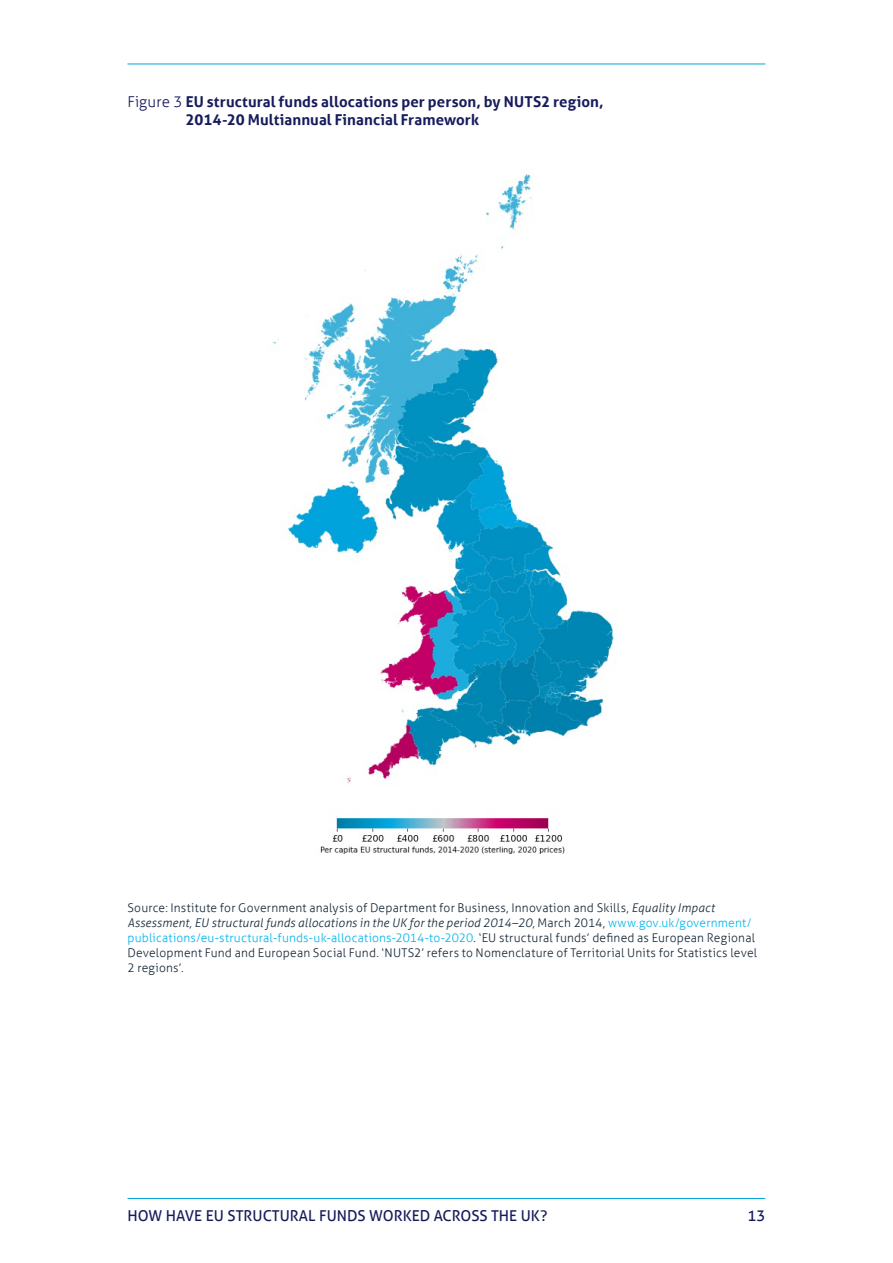
<style>
.page{position:relative;width:893px;height:1263px;background:#fff}
.page>*{position:absolute;margin:0;border:0;box-sizing:border-box;transform-origin:0 0}
.Figure_head_10_12{font:700 15px/18px "Aller";letter-spacing:.01em;color:#171c5c}
.t1{font:15px "Aller";color:#171c5c}
.Table_source{font:300 12px/15px "Aller";letter-spacing:.015em;color:#172938}
.s1{font-weight:300}
.s2{font-style:italic}
.s3{color:#00b6ef}
</style>
<div class="page">
<hr style="left:127px;top:1198px;width:638px;height:1px;background:#00a6db">
<hr style="left:127px;top:64px;width:638px;height:1px;background:#00a6db">
<img style="left:272px;top:174px;width:342px;height:679px">
<p class="Figure_head_10_12" style="left:186px;top:92px;width:419px;text-indent:-58px"><span class="s1">Figure 3</span> EU structural funds allocations per person, by NUTS2 region,<br>2014-20 Multiannual Financial Framework</p>
<p class="Table_source" style="left:127px;top:900px;width:631px">Source: Institute for Government analysis of Department for Business, Innovation and Skills, <span class="s2">Equality Impact Assessment, EU structural funds allocations in the UK for the period 2014–20</span>, March 2014, <span class="s3">www.gov.uk/government/ publications/eu-structural-funds-uk-allocations-2014-to-2020</span>. ‘EU structural funds’ defined as European Regional Development Fund and European Social Fund. ‘NUTS2’ refers to Nomenclature of Territorial Units for Statistics level 2 regions’.</p>
<p class="t1" style="left:128px;top:1206px;width:421px">HOW HAVE EU STRUCTURAL FUNDS WORKED ACROSS THE UK?</p>
<p class="t1" style="left:747px;top:1206px;width:19px">13</p>
</div>
